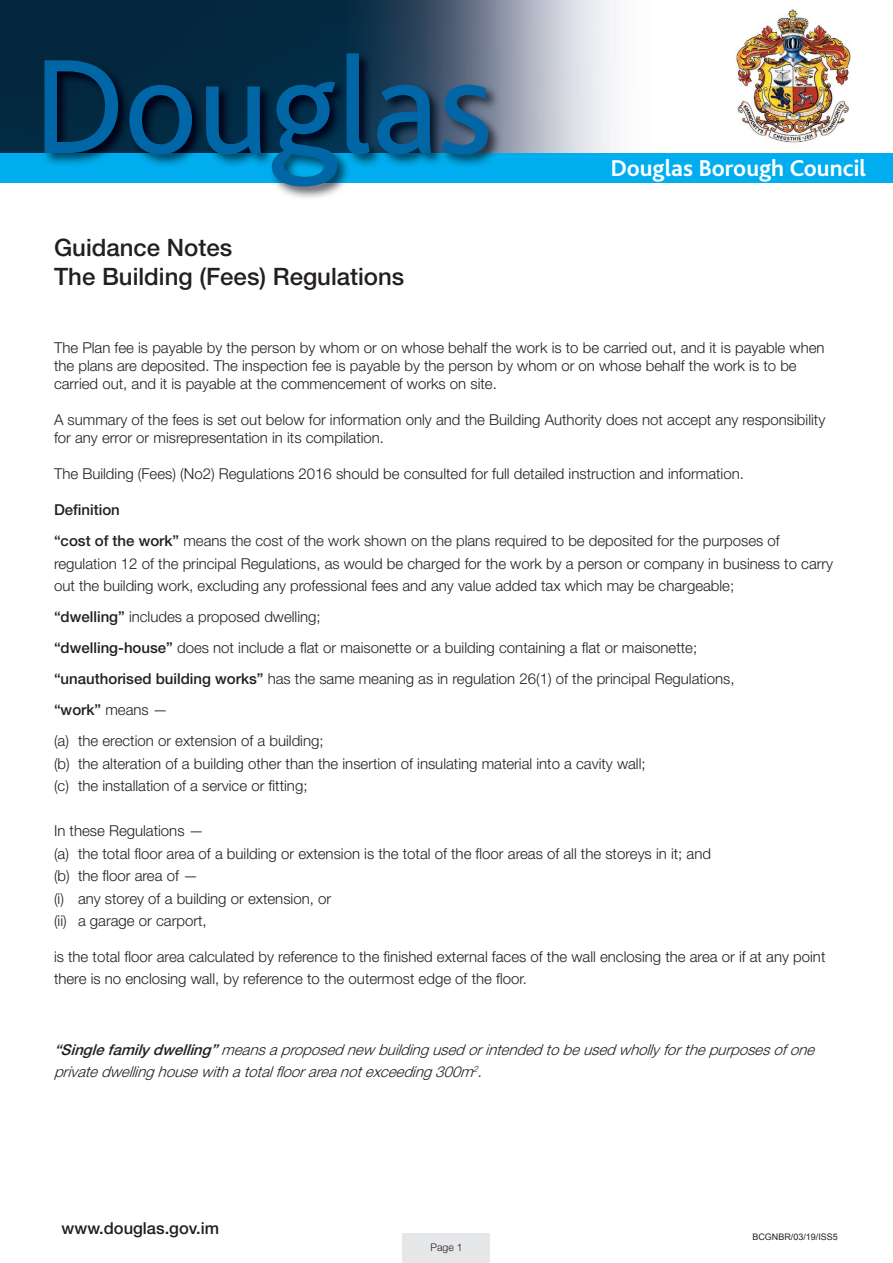
<style>
.page{position:relative;width:893px;height:1263px;background:#fff}
.page>*{position:absolute;margin:0;border:0;box-sizing:border-box;transform-origin:0 0}
.t1{font:140.85px "Bliss";color:#0166a5}
.t2{font:500 24px/28.8px "Helvetica Neue LT Std";color:#231f20}
.t3{font:700 24px "Bliss";color:#fff}
.t4{font:500 16.5px "Helvetica Neue LT Std";color:#231f20}
.t5{font:300 15px/22.5px "Helvetica Neue LT Std";color:#231f20}
.t6{font:italic 300 15px/22.5px "Helvetica Neue LT Std";color:#231f20}
.t7{font:300 10.5px "Helvetica Neue LT Std";color:#231f20}
.t8{font:9px "Arial";color:#231f20}
.s1{font-weight:500}
</style>
<div class="page">
<img style="left:0;top:0;width:616px;height:153px">
<div style="left:0;top:153px;width:893px;height:30px;background:#00aeef"></div>
<img style="left:42px;top:51px;width:460px;height:147px">
<img style="left:732px;top:9px;width:119px;height:134px">
<div style="left:403px;top:1234px;width:87px;height:29px;background:#e6e7e9"></div>
<h1 class="t1" style="left:33px;top:33px;width:461px">Douglas</h1>
<h2 class="t2" style="left:54px;top:233px;width:352px">Guidance Notes<br>The Building (Fees) Regulations</h2>
<h2 class="t3" style="left:611px;top:155px;width:257px">Douglas Borough Council</h2>
<p class="t5" style="left:54px;top:339px;width:772px;line-height:18px">The Plan fee is payable by the person by whom or on whose behalf the work is to be carried out, and it is payable when the plans are deposited. The inspection fee is payable by the person by whom or on whose behalf the work is to be carried out, and it is payable at the commencement of works on site.</p>
<p class="t5" style="left:54px;top:411px;width:773px;line-height:18px">A summary of the fees is set out below for information only and the Building Authority does not accept any responsibility for any error or misrepresentation in its compilation.</p>
<p class="t5" style="left:54px;top:462px;width:691px">The Building (Fees) (No2) Regulations 2016 should be consulted for full detailed instruction and information.</p>
<p class="t5" style="left:54px;top:494px;width:727px;line-height:31px"><span class="s1">Definition<br>“cost of the work”</span> means the cost of the work shown on the plans required to be deposited for the purposes of</p>
<p class="t5" style="left:54px;top:552px;width:781px">regulation 12 of the principal Regulations, as would be charged for the work by a person or company in business to carry out the building work, excluding any professional fees and any value added tax which may be chargeable;</p>
<p class="t5" style="left:54px;top:601px;width:682px;line-height:31px"><span class="s1">“dwelling”</span> includes a proposed dwelling;<br><span class="s1">“dwelling-house”</span> does not include a flat or maisonette or a building containing a flat or maisonette; <span class="s1">“unauthorised building works”</span> has the same meaning as in regulation 26(1) of the principal Regulations, <span class="s1">“work”</span> means —<br>(a) the erection or extension of a building;</p>
<p class="t5" style="left:54px;top:752px;width:593px">(b) the alteration of a building other than the insertion of insulating material into a cavity wall; (c) the installation of a service or fitting;</p>
<p class="t5" style="left:54px;top:819px;width:658px">In these Regulations —<br>(a) the total floor area of a building or extension is the total of the floor areas of all the storeys in it; and (b) the floor area of —<br>(i) any storey of a building or extension, or<br>(ii) a garage or carport,</p>
<p class="t5" style="left:54px;top:945px;width:773px">is the total floor area calculated by reference to the finished external faces of the wall enclosing the area or if at any point there is no enclosing wall, by reference to the outermost edge of the floor.</p>
<p class="t6" style="left:54px;top:1038px;width:767px"><span class="s1">“Singlefamily dwelling”</span>meansaproposednew buildingusedorintendedtobeusedwholly forthepurposesofone privatedwellinghousewithatotalfloorareanotexceeding300m<sup>2</sup>.</p>
<p class="t4" style="left:62px;top:1219px;width:159px">www.douglas.gov.im</p>
<p class="t7" style="left:430px;top:1241px;width:34px">Page 1</p>
<p class="t8" style="left:752px;top:1231px;width:87px">BCGNBR/03/19/ISS5</p>
</div>
